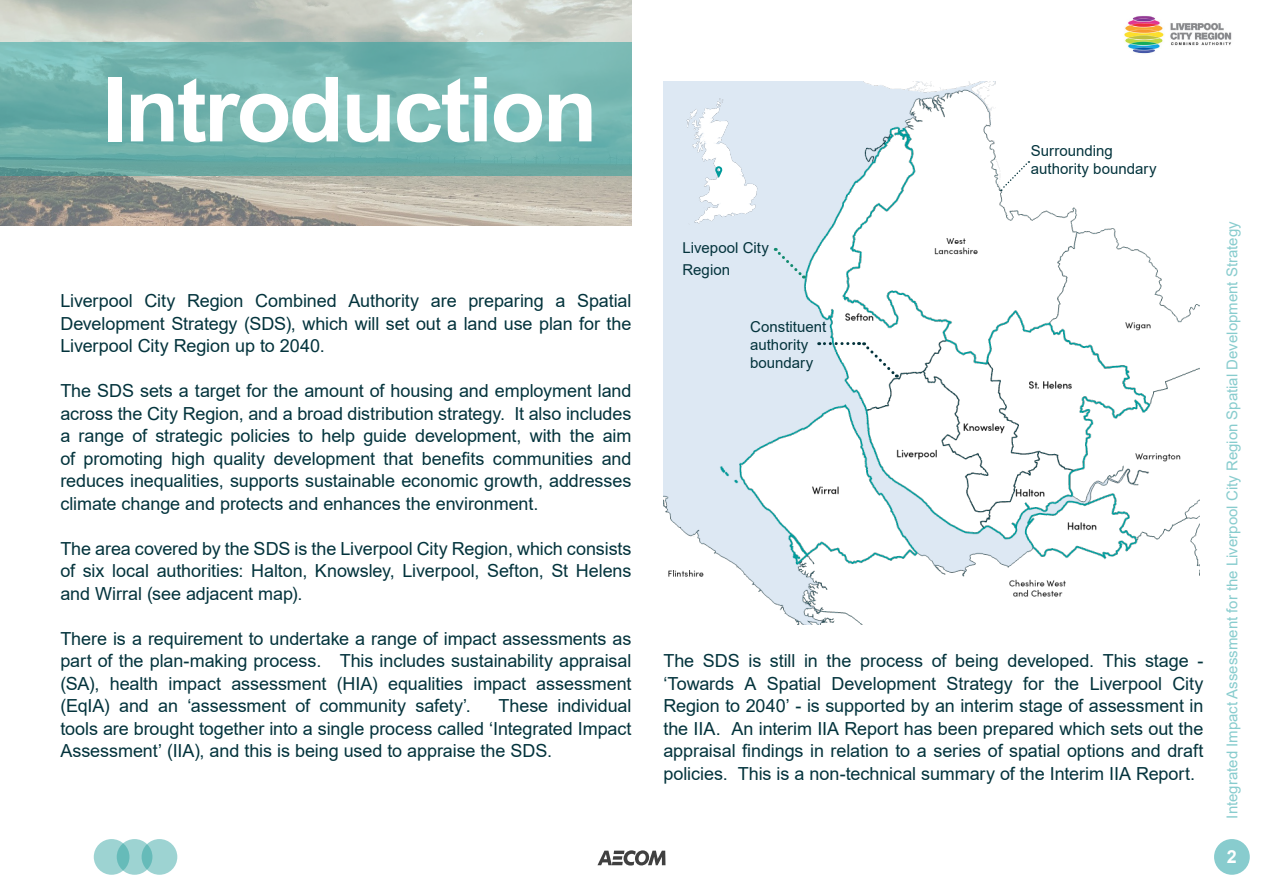
<style>
.page{position:relative;width:1263px;height:893px;background:#fff}
.page>*{position:absolute;margin:0;border:0;box-sizing:border-box;transform-origin:0 0}
.Page_header{font:700 90px "Arial";letter-spacing:-.03em;color:#fff}
.Intro_text{font:18px/22.5px "Arial";letter-spacing:-.005em;color:#03333c;text-align:justify}
.t1{font:700 18px "Arial";color:#fff}
.t2{font:15px "Arial";color:#88ccce}
.Intro_text-2{font:15px/18px "Arial";letter-spacing:.005em;color:#03333c}
</style>
<div class="page">
<div style="left:1214px;top:839px;width:36px;height:36px;background:#88ccce;border-radius:50%"></div>
<svg style="left:597px;top:850px;width:68px;height:16px"></svg>
<div style="left:94px;top:839px;width:35px;height:36px;background:#9dd3d2;border-radius:50%"></div>
<svg style="left:117px;top:839px;width:35px;height:36px"></svg>
<svg style="left:142px;top:839px;width:35px;height:36px"></svg>
<img style="left:1124px;top:16px;width:108px;height:38px">
<img style="left:663px;top:81px;width:536px;height:544px">
<img style="left:0;top:0;width:631px;height:225px">
<svg style="left:0;top:42px;width:631px;height:133px;background:#73b4af"></svg>
<svg style="left:775px;top:248px;width:31px;height:31px"></svg>
<svg style="left:1000px;top:161px;width:29px;height:30px"></svg>
<svg style="left:819px;top:342px;width:79px;height:36px"></svg>
<img style="left:663px;top:95px;width:111px;height:147px">
<svg style="left:715px;top:166px;width:7px;height:12px"></svg>
<p class="Page_header" style="left:102px;top:46px;width:497px">Introduction</p>
<p class="Intro_text" style="left:60px;top:289px;width:573px">Liverpool City Region Combined Authority are preparing a Spatial Development Strategy (SDS), which will set out a land use plan for the Liverpool City Region up to 2040.</p>
<p class="Intro_text" style="left:60px;top:379px;width:573px">The SDS sets a target for the amount of housing and employment land across the City Region, and a broad distribution strategy. It also includes a range of strategic policies to help guide development, with the aim of promoting high quality development that benefits communities and reduces inequalities, supports sustainable economic growth, addresses climate change and protects and enhances the environment.</p>
<p class="Intro_text" style="left:60px;top:537px;width:573px">The area covered by the SDS is the Liverpool City Region, which consists of six local authorities: Halton, Knowsley, Liverpool, Sefton, St Helens and Wirral (see adjacent map).</p>
<p class="Intro_text" style="left:60px;top:627px;width:573px">There is a requirement to undertake a range of impact assessments as part of the plan-making process. This includes sustainability appraisal (SA), health impact assessment (HIA) equalities impact assessment (EqIA) and an ‘assessment of community safety’.</p>
<p class="Intro_text" style="left:60px;top:694px;width:573px;text-indent:438px">These individual tools are brought together into a single process called ‘Integrated Impact Assessment’ (IIA), and this is being used to appraise the SDS.</p>
<p class="Intro_text-2" style="left:682px;top:236px;width:88px;line-height:22.5px">Livepool City<br>Region</p>
<p class="Intro_text-2" style="left:750px;top:318px;width:78px">Constituent authority boundary</p>
<p class="Intro_text-2" style="left:1031px;top:141px;width:127px">Surrounding authority boundary</p>
<p class="Intro_text" style="left:663px;top:649px;width:542px">The SDS is still in the process of being developed. This stage - ‘Towards A Spatial Development Strategy for the Liverpool City Region to 2040’ - is supported by an interim stage of assessment in the IIA. An interim IIA Report has been prepared which sets out the appraisal findings in relation to a series of spatial options and draft policies. This is a non-technical summary of the Interim IIA Report.</p>
<p class="t2" style="left:1222px;top:819px;width:599px;rotate:-90deg">Integrated Impact Assessment for the Liverpool City Region Spatial Development Strategy</p>
<p class="t1" style="left:1227px;top:844px;width:12px">2</p>
</div>
